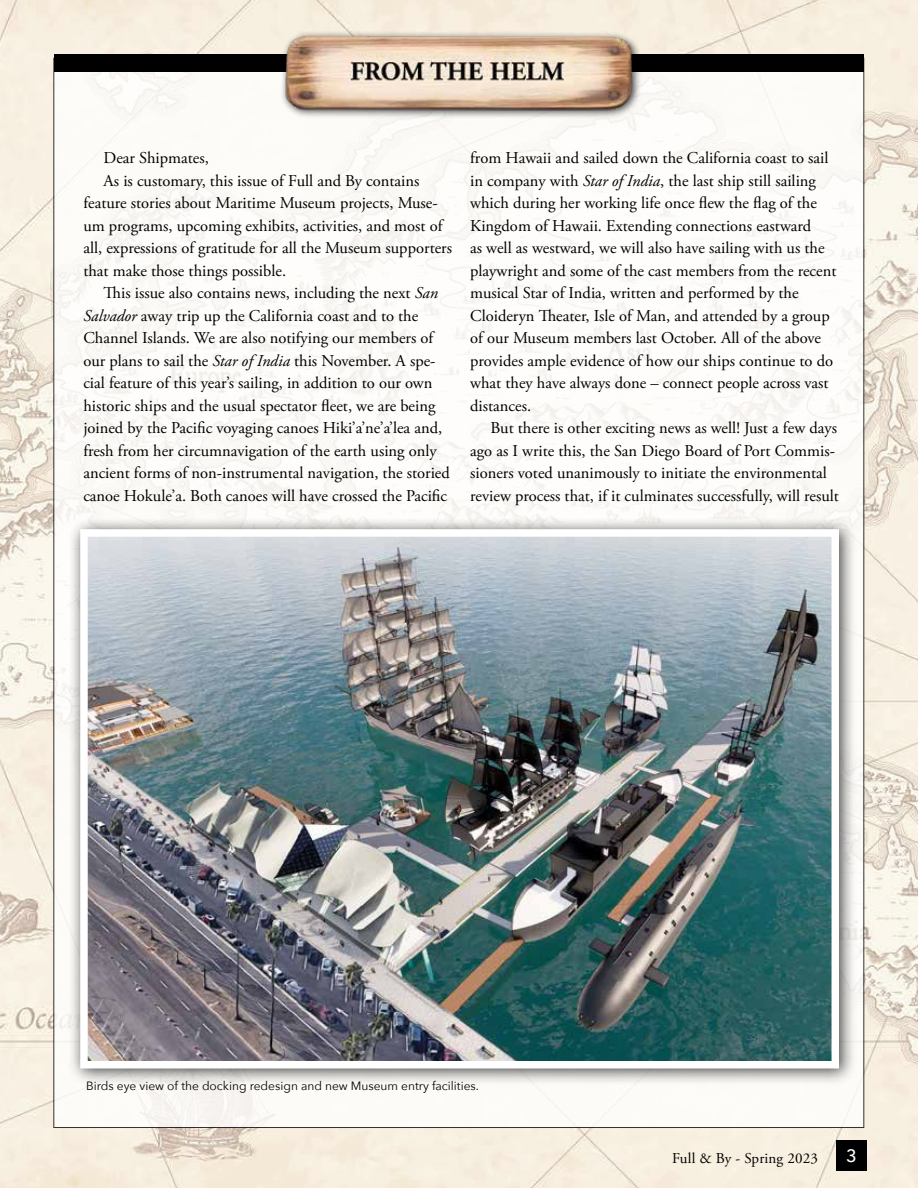
<style>
.page{position:relative;width:918px;height:1188px;background:#fff}
.page>*{position:absolute;margin:0;border:0;box-sizing:border-box;transform-origin:0 0}
.t1{font:500 18px "Avenir Next";color:#fff}
.t2{font:16.5px/22.5px "Adobe Garamond Pro";color:#000}
.t3{font:15px "Adobe Garamond Pro";letter-spacing:.01em;color:#000}
.t4{font:12px "Avenir Next";color:#000}
.s1{font-style:italic}
</style>
<div class="page">
<img style="left:0;top:0;width:918px;height:1188px">
<div style="left:836px;top:1140px;width:31px;height:31px;background:#000"></div>
<div style="left:54px;top:58px;width:810px;height:1070px;background:#fff"></div>
<div style="left:54px;top:54px;width:810px;height:17px;background:#000"></div>
<div style="left:67px;top:516px;width:790px;height:570px;background:#000;opacity:.75"></div>
<img style="left:89px;top:538px;width:741px;height:521px">
<div style="left:80px;top:529px;width:759px;height:539px;border:8px solid #fff"></div>
<img style="left:273px;top:22px;width:372px;height:108px">
<p class="t2" style="left:104px;top:147px;width:107px">Dear Shipmates,</p>
<p class="t2" style="left:104px;top:170px;width:317px">As is customary, this issue of Full and By contains</p>
<p class="t2" style="left:83px;top:192px;width:356px">feature stories about Maritime Museum projects, Muse-</p>
<p class="t2" style="left:83px;top:215px;width:361px">um programs, upcoming exhibits, activities, and most of</p>
<p class="t2" style="left:83px;top:237px;width:370px">all, expressions of gratitude for all the Museum supporters</p>
<p class="t2" style="left:83px;top:260px;width:204px">that make those things possible.</p>
<p class="t2" style="left:104px;top:282px;width:336px">This issue also contains news, including the next <span class="s1">San</span></p>
<p class="t2" style="left:83px;top:305px;width:336px"><span class="s1">Salvador</span> away trip up the California coast and to the</p>
<p class="t2" style="left:83px;top:327px;width:351px">Channel Islands. We are also notifying our members of</p>
<p class="t2" style="left:83px;top:350px;width:354px">our plans to sail the <span class="s1">Star of India</span> this November. A spe-</p>
<p class="t2" style="left:83px;top:372px;width:351px">cial feature of this year’s sailing, in addition to our own</p>
<p class="t2" style="left:83px;top:395px;width:354px">historic ships and the usual spectator fleet, we are being</p>
<p class="t2" style="left:83px;top:417px;width:360px">joined by the Pacific voyaging canoes Hiki’a’ne’a’lea and,</p>
<p class="t2" style="left:83px;top:440px;width:355px">fresh from her circumnavigation of the earth using only</p>
<p class="t2" style="left:83px;top:462px;width:368px">ancient forms of non-instrumental navigation, the storied</p>
<p class="t2" style="left:83px;top:485px;width:365px">canoe Hokule’a. Both canoes will have crossed the Pacific</p>
<p class="t2" style="left:470px;top:147px;width:368px">from Hawaii and sailed down the California coast to sail in company with <span class="s1">Star of India</span>, the last ship still sailing which during her working life once flew the flag of the Kingdom of Hawaii. Extending connections eastward<br>as well as westward, we will also have sailing with us the playwright and some of the cast members from the recent musical Star of India, written and performed by the Cloideryn Theater, Isle of Man, and attended by a group of our Museum members last October. All of the above provides ample evidence of how our ships continue to do what they have always done – connect people across vast distances.</p>
<p class="t2" style="left:470px;top:417px;width:370px;text-indent:20px">But there is other exciting news as well! Just a few days ago as I write this, the San Diego Board of Port Commis&shy;sioners voted unanimously to initiate the environmental review process that, if it culminates successfully, will result</p>
<p class="t4" style="left:86px;top:1076px;width:394px">Birds eye view of the docking redesign and new Museum entry facilities.</p>
<p class="t3" style="left:672px;top:1150px;width:147px">Full &amp; By - Spring 2023</p>
<p class="t1" style="left:846px;top:1141px;width:12px">3</p>
</div>
